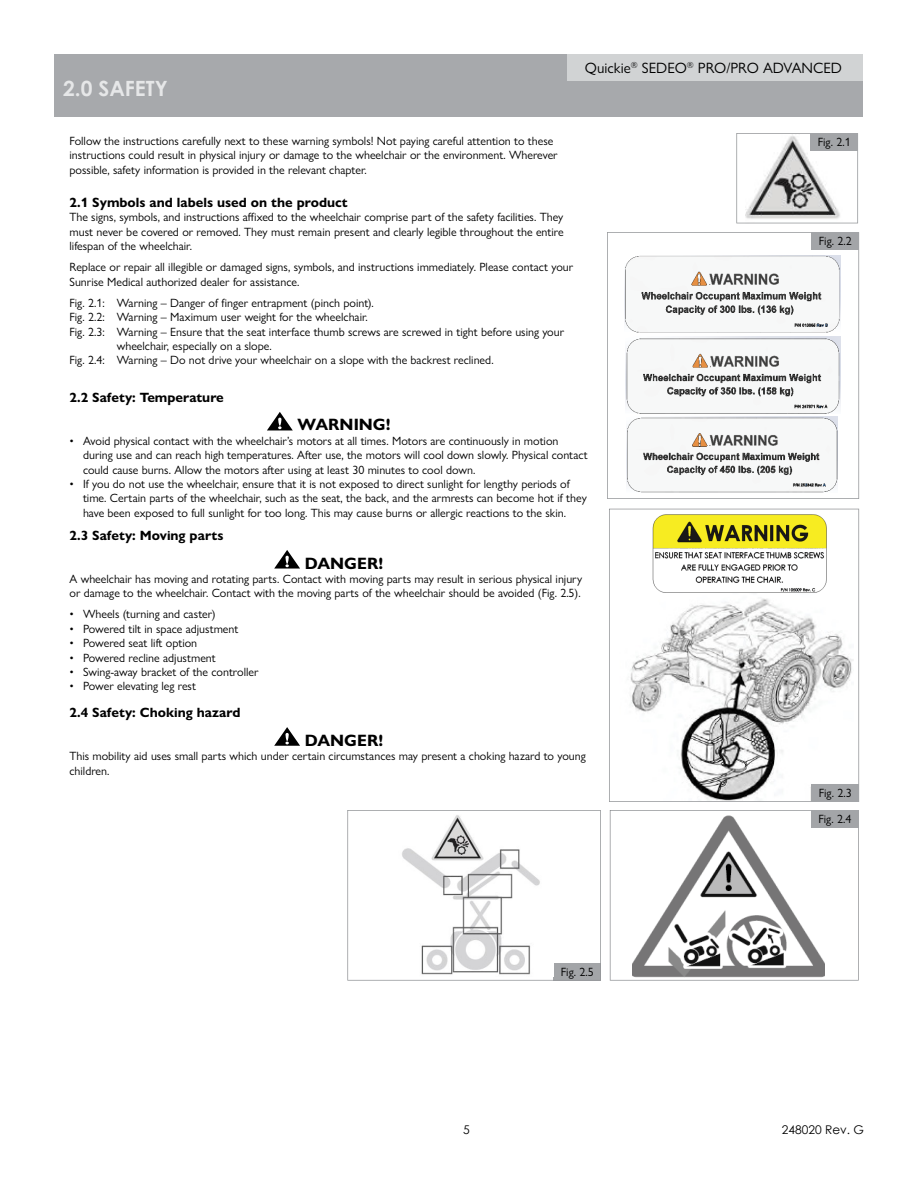
<style>
.page{position:relative;width:918px;height:1188px;background:#fff}
.page>*{position:absolute;margin:0;border:0;box-sizing:border-box;transform-origin:0 0}
.t1{font:700 21px "Century Gothic";color:#e6e7e8}
.t2{font:700 16.5px "Gill Sans Nova";color:#000}
.t3{font:15px "Gill Sans Nova";color:#000}
.t4{font:700 13.5px "Gill Sans Nova";color:#000}
.t5{font:12px/14.4px "Gill Sans Nova";color:#000}
.t6{font:12px "Century Gothic";color:#000}
</style>
<div class="page">
<div style="left:54px;top:54px;width:809px;height:63px;background:#a7a9ac"></div>
<div style="left:567px;top:54px;width:296px;height:26px;background:#d1d3d4"></div>
<svg style="left:267px;top:412px;width:26px;height:18px"></svg>
<svg style="left:274px;top:550px;width:26px;height:19px"></svg>
<svg style="left:274px;top:727px;width:26px;height:19px"></svg>
<svg style="left:607px;top:232px;width:252px;height:267px"></svg>
<svg style="left:347px;top:810px;width:254px;height:171px"></svg>
<img style="left:395px;top:814px;width:159px;height:162px">
<svg style="left:610px;top:810px;width:249px;height:171px"></svg>
<img style="left:632px;top:816px;width:193px;height:161px">
<div style="left:811px;top:810px;width:48px;height:17px;background:#a3a5a8"></div>
<img style="left:624px;top:256px;width:217px;height:77px">
<img style="left:626px;top:337px;width:214px;height:77px">
<img style="left:626px;top:417px;width:212px;height:76px">
<div style="left:812px;top:232px;width:47px;height:17px;background:#a3a5a8"></div>
<svg style="left:736px;top:133px;width:122px;height:90px"></svg>
<div style="left:811px;top:133px;width:47px;height:17px;background:#a3a5a8"></div>
<svg style="left:609px;top:509px;width:250px;height:293px"></svg>
<div style="left:811px;top:784px;width:48px;height:17px;background:#a3a5a8"></div>
<img style="left:648px;top:511px;width:183px;height:87px">
<h1 class="t1" style="left:63px;top:80px;width:106px">2.0 SAFETY</h1>
<p class="t3" style="left:585px;top:62px;width:259px">Quickie<sup>®</sup> SEDEO<sup>®</sup> PRO/PRO ADVANCED</p>
<p class="t5" style="left:70px;top:135px;width:490px">Follow the instructions carefully next to these warning symbols! Not paying careful attention to these instructions could result in physical injury or damage to the wheelchair or the environment. Wherever possible, safety information is provided in the relevant chapter.</p>
<p class="t4" style="left:70px;top:197px;width:280px">2.1 Symbols and labels used on the product</p>
<p class="t5" style="left:70px;top:211px;width:496px;text-align:justify">The signs, symbols, and instructions affixed to the wheelchair comprise part of the safety facilities. They must never be covered or removed. They must remain present and clearly legible throughout the entire lifespan of the wheelchair.</p>
<p class="t5" style="left:70px;top:261px;width:505px">Replace or repair all illegible or damaged signs, symbols, and instructions immediately. Please contact your<br>Sunrise Medical authorized dealer for assistance.</p>
<p class="t5" style="left:70px;top:297px;width:306px">Fig. 2.1: Warning – Danger of finger entrapment (pinch point).</p>
<p class="t5" style="left:70px;top:311px;width:300px">Fig. 2.2: Warning – Maximum user weight for the wheelchair.</p>
<p class="t5" style="left:70px;top:326px;width:496px">Fig. 2.3: Warning – Ensure that the seat interface thumb screws are screwed in tight before using your</p>
<p class="t5" style="left:117px;top:340px;width:157px">wheelchair, especially on a slope.</p>
<p class="t5" style="left:70px;top:354px;width:426px">Fig. 2.4: Warning – Do not drive your wheelchair on a slope with the backrest reclined.</p>
<p class="t4" style="left:70px;top:392px;width:156px">2.2 Safety: Temperature</p>
<h2 class="t2" style="left:298px;top:419px;width:95px">WARNING!</h2>
<p class="t5" style="left:83px;top:435px;width:506px;text-indent:-13px">• Avoid physical contact with the wheelchair’s motors at all times. Motors are continuously in motion during use and can reach high temperatures. After use, the motors will cool down slowly. Physical contact could cause burns. Allow the motors after using at least 30 minutes to cool down.</p>
<p class="t5" style="left:83px;top:478px;width:505px;text-indent:-13px">• If you do not use the wheelchair, ensure that it is not exposed to direct sunlight for lengthy periods of time. Certain parts of the wheelchair, such as the seat, the back, and the armrests can become hot if they have been exposed to full sunlight for too long. This may cause burns or allergic reactions to the skin.</p>
<p class="t4" style="left:70px;top:530px;width:155px">2.3 Safety: Moving parts</p>
<h2 class="t2" style="left:305px;top:557px;width:80px">DANGER!</h2>
<p class="t5" style="left:70px;top:573px;width:514px">A wheelchair has moving and rotating parts. Contact with moving parts may result in serious physical injury or damage to the wheelchair. Contact with the moving parts of the wheelchair should be avoided (Fig. 2.5).</p>
<p class="t5" style="left:70px;top:609px;width:148px">• Wheels (turning and caster)</p>
<p class="t5" style="left:70px;top:623px;width:170px">• Powered tilt in space adjustment</p>
<p class="t5" style="left:70px;top:637px;width:129px">• Powered seat lift option</p>
<p class="t5" style="left:70px;top:652px;width:148px">• Powered recline adjustment</p>
<p class="t5" style="left:70px;top:666px;width:191px">• Swing-away bracket of the controller</p>
<p class="t5" style="left:70px;top:681px;width:128px">• Power elevating leg rest</p>
<p class="t4" style="left:70px;top:707px;width:172px">2.4 Safety: Choking hazard</p>
<h2 class="t2" style="left:305px;top:734px;width:80px">DANGER!</h2>
<p class="t5" style="left:70px;top:750px;width:518px">This mobility aid uses small parts which under certain circumstances may present a choking hazard to young children.</p>
<p class="t6" style="left:463px;top:1124px;width:8px">5</p>
<p class="t5" style="left:561px;top:966px;width:34px">Fig. 2.5</p>
<p class="t5" style="left:818px;top:136px;width:34px">Fig. 2.1</p>
<p class="t5" style="left:819px;top:235px;width:34px">Fig. 2.2</p>
<p class="t5" style="left:819px;top:787px;width:34px">Fig. 2.3</p>
<p class="t5" style="left:819px;top:813px;width:34px">Fig. 2.4</p>
<p class="t6" style="left:782px;top:1124px;width:84px">248020 Rev. G</p>
</div>
